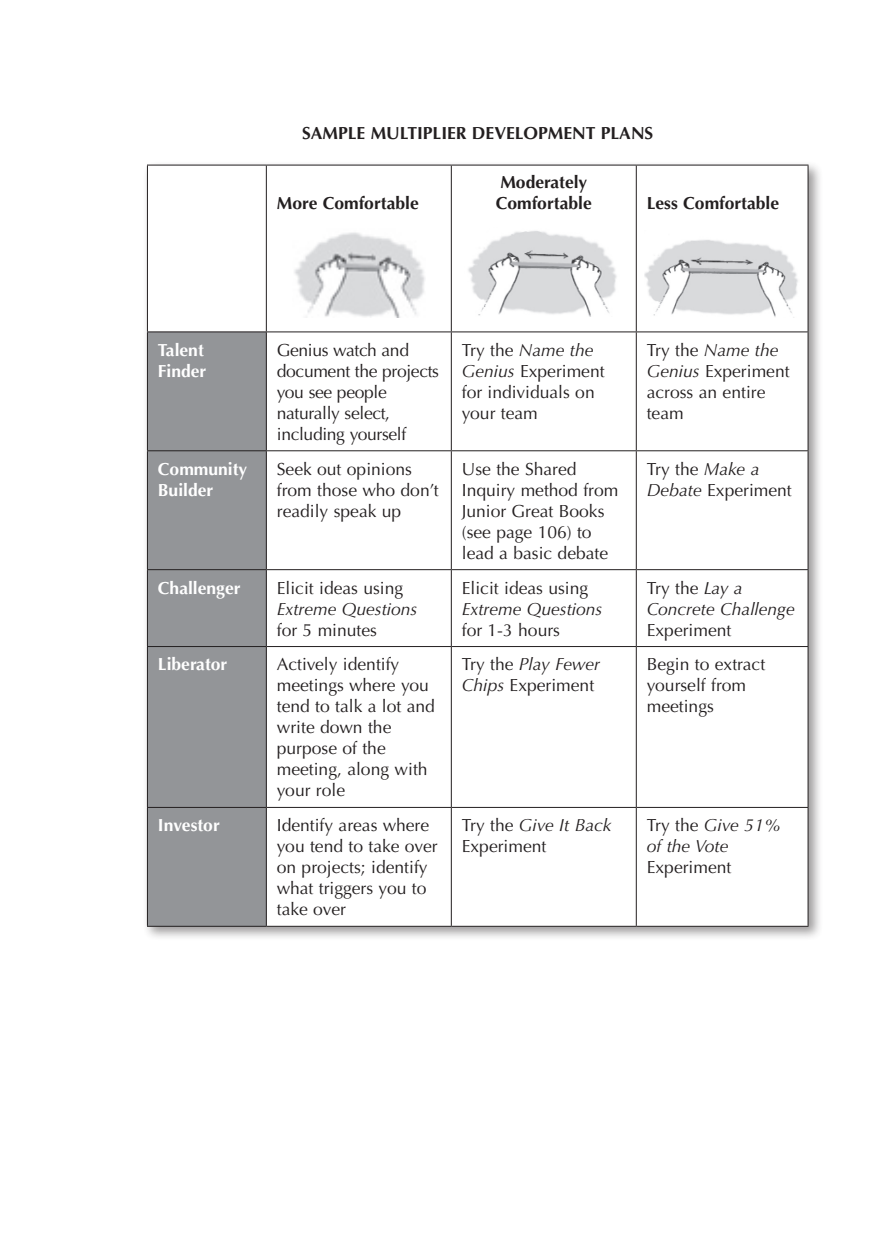
<style>
.page{position:relative;width:882px;height:1260px;background:#fff}
.page>*{position:absolute;margin:0;border:0;box-sizing:border-box;transform-origin:0 0}
.Table_Text{font:17.5px/21px "Optima LT Std";color:#231f20}
.Table_Text-2{font:17.5px/21px "Optima LT Std";letter-spacing:-.02em;color:#231f20}
.Table_Text-3{font:700 17.5px/21px "Optima LT Std";color:#fff}
.Column_Head{font:700 17.5px/21px "Optima LT Std";color:#231f20}
.Table_Text-4{font:italic 17.5px/21px "Optima LT Std";color:#231f20}
.Figure_Number___Capt{font:700 17.5px "Optima LT Std";color:#231f20}
.s1{font-style:italic}
.s2{font-style:normal}
</style>
<div class="page">
<div style="left:143px;top:160px;width:680px;height:781px;background:#231f20;opacity:.45"></div>
<svg style="left:148px;top:166px;width:660px;height:760px"></svg>
<div style="left:148px;top:332px;width:118px;height:594px;background:#939598"></div>
<hr style="left:147px;top:165px;width:119px;height:1px;background:#231f20">
<hr style="left:147px;top:166px;width:1px;height:165px;background:#231f20">
<hr style="left:266px;top:165px;width:185px;height:1px;background:#231f20">
<hr style="left:266px;top:166px;width:1px;height:165px;background:#231f20">
<hr style="left:451px;top:165px;width:185px;height:1px;background:#231f20">
<hr style="left:451px;top:166px;width:1px;height:165px;background:#231f20">
<hr style="left:636px;top:165px;width:173px;height:1px;background:#231f20">
<hr style="left:636px;top:166px;width:1px;height:165px;background:#231f20">
<hr style="left:808px;top:166px;width:1px;height:165px;background:#231f20">
<hr style="left:147px;top:331px;width:119px;height:1px;background:#231f20">
<hr style="left:147px;top:332px;width:1px;height:118px;background:#231f20">
<hr style="left:266px;top:331px;width:185px;height:1px;background:#231f20">
<hr style="left:266px;top:332px;width:1px;height:118px;background:#231f20">
<hr style="left:451px;top:331px;width:185px;height:1px;background:#231f20">
<hr style="left:451px;top:332px;width:1px;height:118px;background:#231f20">
<hr style="left:636px;top:331px;width:173px;height:1px;background:#231f20">
<hr style="left:636px;top:332px;width:1px;height:118px;background:#231f20">
<hr style="left:808px;top:332px;width:1px;height:118px;background:#231f20">
<hr style="left:147px;top:450px;width:119px;height:1px;background:#231f20">
<hr style="left:147px;top:451px;width:1px;height:118px;background:#231f20">
<hr style="left:266px;top:450px;width:185px;height:1px;background:#231f20">
<hr style="left:266px;top:451px;width:1px;height:118px;background:#231f20">
<hr style="left:451px;top:450px;width:185px;height:1px;background:#231f20">
<hr style="left:451px;top:451px;width:1px;height:118px;background:#231f20">
<hr style="left:636px;top:450px;width:173px;height:1px;background:#231f20">
<hr style="left:636px;top:451px;width:1px;height:118px;background:#231f20">
<hr style="left:808px;top:451px;width:1px;height:118px;background:#231f20">
<hr style="left:147px;top:569px;width:119px;height:1px;background:#231f20">
<hr style="left:147px;top:570px;width:1px;height:76px;background:#231f20">
<hr style="left:266px;top:569px;width:185px;height:1px;background:#231f20">
<hr style="left:266px;top:570px;width:1px;height:76px;background:#231f20">
<hr style="left:451px;top:569px;width:185px;height:1px;background:#231f20">
<hr style="left:451px;top:570px;width:1px;height:76px;background:#231f20">
<hr style="left:636px;top:569px;width:173px;height:1px;background:#231f20">
<hr style="left:636px;top:570px;width:1px;height:76px;background:#231f20">
<hr style="left:808px;top:570px;width:1px;height:76px;background:#231f20">
<hr style="left:147px;top:646px;width:119px;height:1px;background:#231f20">
<hr style="left:147px;top:647px;width:1px;height:160px;background:#231f20">
<hr style="left:266px;top:646px;width:185px;height:1px;background:#231f20">
<hr style="left:266px;top:647px;width:1px;height:160px;background:#231f20">
<hr style="left:451px;top:646px;width:185px;height:1px;background:#231f20">
<hr style="left:451px;top:647px;width:1px;height:160px;background:#231f20">
<hr style="left:636px;top:646px;width:173px;height:1px;background:#231f20">
<hr style="left:636px;top:647px;width:1px;height:160px;background:#231f20">
<hr style="left:808px;top:647px;width:1px;height:160px;background:#231f20">
<hr style="left:147px;top:807px;width:119px;height:1px;background:#231f20">
<hr style="left:147px;top:808px;width:1px;height:118px;background:#231f20">
<hr style="left:266px;top:807px;width:185px;height:1px;background:#231f20">
<hr style="left:266px;top:808px;width:1px;height:118px;background:#231f20">
<hr style="left:451px;top:807px;width:185px;height:1px;background:#231f20">
<hr style="left:451px;top:808px;width:1px;height:118px;background:#231f20">
<hr style="left:636px;top:807px;width:173px;height:1px;background:#231f20">
<hr style="left:636px;top:808px;width:1px;height:118px;background:#231f20">
<hr style="left:808px;top:808px;width:1px;height:118px;background:#231f20">
<hr style="left:147px;top:926px;width:119px;height:1px;background:#231f20">
<hr style="left:266px;top:926px;width:185px;height:1px;background:#231f20">
<hr style="left:451px;top:926px;width:185px;height:1px;background:#231f20">
<hr style="left:636px;top:926px;width:173px;height:1px;background:#231f20">
<img style="left:292px;top:228px;width:133px;height:90px">
<img style="left:464px;top:228px;width:160px;height:89px">
<img style="left:645px;top:231px;width:155px;height:87px">
<p class="Figure_Number___Capt" style="left:302px;top:123px;width:353px">SAMPLE MULTIPLIER DEVELOPMENT PLANS</p>
<p class="Column_Head" style="left:277px;top:193px;width:143px">More Comfortable</p>
<p class="Column_Head" style="left:496px;top:172px;width:97px">Moderately<br>Comfortable</p>
<p class="Column_Head" style="left:647px;top:193px;width:134px">Less Comfortable</p>
<p class="Table_Text-3" style="left:158px;top:340px;width:50px">Talent<br>Finder</p>
<p class="Table_Text-2" style="left:277px;top:340px;width:164px">Genius watch and document the projects you see people naturally select, including yourself</p>
<p class="Table_Text" style="left:462px;top:340px;width:144px">Try the <span class="s1">Name the<br>Genius</span> Experiment for individuals on your team</p>
<p class="Table_Text" style="left:647px;top:340px;width:144px">Try the <span class="s1">Name the<br>Genius</span> Experiment across an entire team</p>
<p class="Table_Text-3" style="left:158px;top:458px;width:91px">Community<br>Builder</p>
<p class="Table_Text" style="left:277px;top:458px;width:163px">Seek out opinions from those who don’t readily speak up</p>
<p class="Table_Text" style="left:462px;top:458px;width:158px">Use the Shared<br>Inquiry method from<br>Junior Great Books (see page 106) to lead a basic debate</p>
<p class="Table_Text" style="left:647px;top:458px;width:147px">Try the <span class="s1">Make a<br>Debate</span> Experiment</p>
<p class="Table_Text-3" style="left:158px;top:577px;width:84px">Challenger</p>
<p class="Table_Text" style="left:277px;top:577px;width:142px">Elicit ideas using<br><span class="s1">Extreme Questions </span>for 5 minutes</p>
<p class="Table_Text" style="left:462px;top:577px;width:142px">Elicit ideas using<br><span class="s1">Extreme Questions </span>for 1-3 hours</p>
<p class="Table_Text-4" style="left:647px;top:577px;width:149px"><span class="s2">Try the</span> Lay a<br>Concrete Challenge<br><span class="s2">Experiment</span></p>
<p class="Table_Text-3" style="left:158px;top:654px;width:71px">Liberator</p>
<p class="Table_Text" style="left:277px;top:654px;width:160px">Actively identify meetings where you tend to talk a lot and write down the purpose of the meeting, along with your role</p>
<p class="Table_Text" style="left:462px;top:654px;width:140px">Try the <span class="s1">Play Fewer<br>Chips</span> Experiment</p>
<p class="Table_Text" style="left:647px;top:654px;width:120px">Begin to extract yourself from meetings</p>
<p class="Table_Text-3" style="left:158px;top:815px;width:63px">Investor</p>
<p class="Table_Text" style="left:277px;top:815px;width:162px">Identify areas where you tend to take over on projects; identify what triggers you to take over</p>
<p class="Table_Text" style="left:462px;top:815px;width:151px">Try the <span class="s1">Give It Back<br></span>Experiment</p>
<p class="Table_Text" style="left:647px;top:815px;width:136px">Try the <span class="s1">Give 51% of the Vote<br></span>Experiment</p>
</div>
